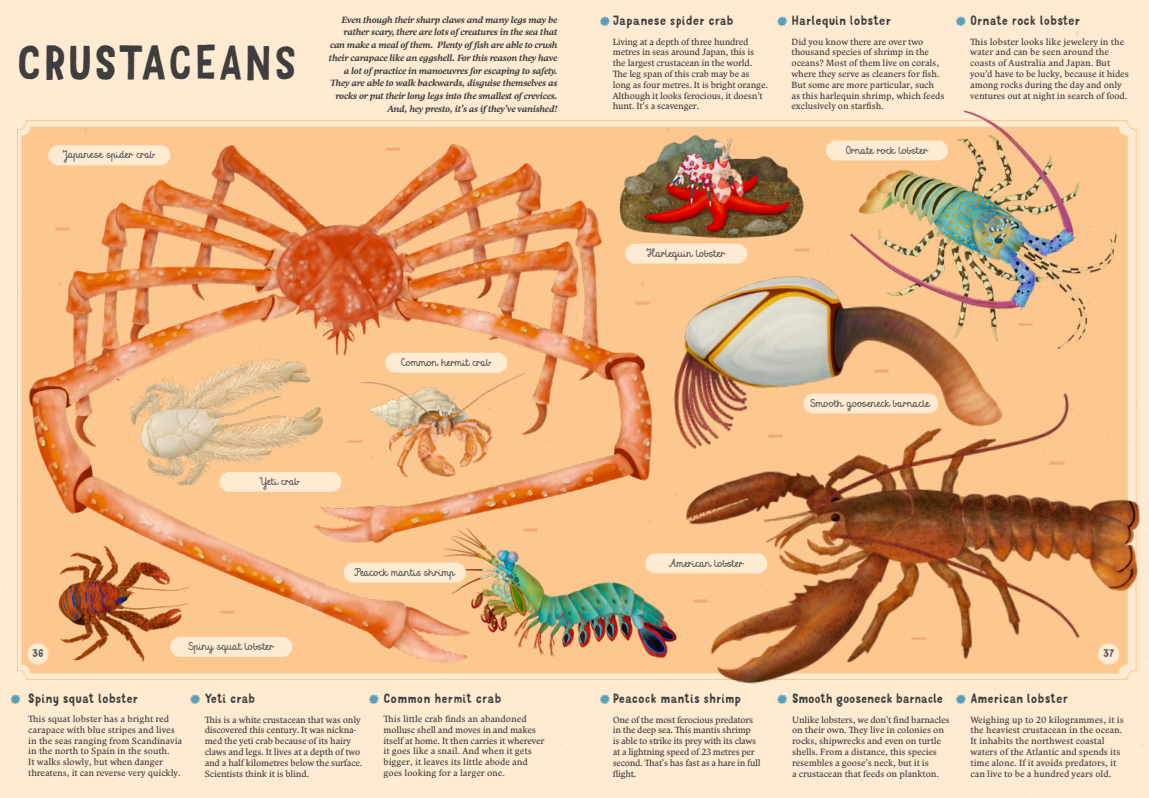
<style>
.page{position:relative;width:1149px;height:798px;background:#fff}
.page>*{position:absolute;margin:0;border:0;box-sizing:border-box;transform-origin:0 0}
.PODkap{font:46.5px "Mr Dodo";letter-spacing:.02em;color:#3e3e3f}
.text{font:15px "Mr Dodo";color:#599eb7}
.ZVÍŘATA{font:12.75px "Mr Dodo";color:#3e3e3f}
.ZVÍŘATA-2{font:12.75px "Mr Dodo";letter-spacing:-.02em;color:#3e3e3f}
.popisky{font:10.73px "Mrs White";color:#57585a}
.t1{font:10.5px "Mr Dodo";color:#57585a}
.text-2{font:9px/10.8px "Comenia Serif Pro";letter-spacing:-.01em;color:#3e3e3f}
.úvodní_text{font:italic 700 9px/12.8px "Comenia Serif Pro";letter-spacing:-.02em;color:#3e3e3f;text-align:right}
.text-3{font:9px/10.8px "Comenia Serif Pro";letter-spacing:-.03em;color:#3e3e3f}
</style>
<div class="page">
<img style="left:0;top:106px;width:779px;height:574px">
<img style="left:102px;top:346px;width:249px;height:147px">
<img style="left:426px;top:514px;width:209px;height:162px">
<img style="left:32px;top:538px;width:168px;height:130px">
<img style="left:635px;top:344px;width:513px;height:405px">
<img style="left:617px;top:116px;width:176px;height:128px">
<img style="left:793px;top:103px;width:355px;height:255px">
<img style="left:646px;top:208px;width:367px;height:250px">
<img style="left:348px;top:359px;width:187px;height:128px">
<div style="left:28px;top:643px;width:20px;height:20px;background:#feebd1;border-radius:50%"></div>
<div style="left:28px;top:643px;width:20px;height:21px;border:1px solid #feebd1;border-radius:50%"></div>
<div style="left:1098px;top:643px;width:20px;height:20px;background:#feebd1;border-radius:50%"></div>
<div style="left:1097px;top:643px;width:21px;height:21px;border:1px solid #feebd1;border-radius:50%"></div>
<svg style="left:348px;top:440px;width:14px;height:2px"></svg>
<svg style="left:385px;top:148px;width:14px;height:2px"></svg>
<img style="left:55px;top:227px;width:15px;height:3px">
<img style="left:523px;top:528px;width:14px;height:3px">
<svg style="left:220px;top:610px;width:14px;height:2px"></svg>
<img style="left:693px;top:599px;width:14px;height:3px">
<svg style="left:635px;top:302px;width:14px;height:2px"></svg>
<svg style="left:794px;top:249px;width:14px;height:2px"></svg>
<svg style="left:767px;top:435px;width:15px;height:2px"></svg>
<img style="left:874px;top:369px;width:14px;height:3px">
<svg style="left:911px;top:637px;width:14px;height:2px"></svg>
<img style="left:1049px;top:461px;width:14px;height:3px">
<svg style="left:1017px;top:323px;width:15px;height:2px"></svg>
<div style="left:48px;top:145px;width:122px;height:20px;background:#feebd1;border-radius:10px"></div>
<div style="left:219px;top:471px;width:122px;height:20px;background:#feebd1;border-radius:10px"></div>
<div style="left:170px;top:636px;width:122px;height:20px;background:#feebd1;border-radius:10px"></div>
<div style="left:385px;top:352px;width:122px;height:20px;background:#feebd1;border-radius:10px"></div>
<div style="left:343px;top:562px;width:123px;height:20px;background:#feebd1;border-radius:10px"></div>
<div style="left:645px;top:553px;width:122px;height:20px;background:#feebd1;border-radius:10px"></div>
<div style="left:625px;top:243px;width:122px;height:20px;background:#feebd1;border-radius:10px"></div>
<div style="left:803px;top:393px;width:135px;height:20px;background:#feebd1;border-radius:10px"></div>
<div style="left:825px;top:140px;width:122px;height:20px;background:#feebd1;border-radius:10px"></div>
<p class="PODkap" style="left:17px;top:34px;width:282px">CRUSTACEANS</p>
<p class="popisky" style="left:63px;top:147px;width:93px">Japanese spider crab</p>
<p class="úvodní_text" style="left:329px;top:13px;width:230px">Even though their sharp claws and many legs may be rather scary, there are lots of creatures in the sea that can make a meal of them. Plenty of fish are able to crush their carapace like an eggshell. For this reason they have a lot of practice in manoeuvres for escaping to safety.<br>They are able to walk backwards, disguise themselves as rocks or put their long legs into the smallest of crevices.<br>And, hey presto, it’s as if they’ve vanished!</p>
<p class="popisky" style="left:261px;top:474px;width:40px">Yeti crab</p>
<p class="popisky" style="left:401px;top:355px;width:91px">Common hermit crab</p>
<p class="popisky" style="left:355px;top:564px;width:101px">Peacock mantis shrimp</p>
<p class="ZVÍŘATA" style="left:612px;top:13px;width:122px">Japanese spider crab</p>
<p class="text-2" style="left:612px;top:36px;width:157px">Living at a depth of three hundred metres in seas around Japan, this is the largest crustacean in the world.<br>The leg span of this crab may be as long as four metres. It is bright orange.<br>Although it looks ferocious, it doesn’t hunt. It’s a scavenger.</p>
<p class="ZVÍŘATA" style="left:791px;top:13px;width:101px">Harlequin lobster</p>
<p class="text-2" style="left:791px;top:36px;width:154px">Did you know there are over two thousand species of shrimp in the oceans? Most of them live on corals, where they serve as cleaners for fish.<br>But some are more particular, such as this harlequin shrimp, which feeds exclusively on starfish.</p>
<p class="ZVÍŘATA" style="left:969px;top:13px;width:111px">Ornate rock lobster</p>
<p class="text-2" style="left:969px;top:36px;width:160px">This lobster looks like jewelery in the water and can be seen around the coasts of Australia and Japan. But you’d have to be lucky, because it hides among rocks during the day and only ventures out at night in search of food.</p>
<p class="text" style="left:598px;top:12px;width:14px">✹</p>
<p class="text" style="left:775px;top:12px;width:14px">✹</p>
<p class="text" style="left:954px;top:12px;width:14px">✹</p>
<p class="popisky" style="left:647px;top:246px;width:79px">Harlequin lobster</p>
<p class="popisky" style="left:669px;top:556px;width:76px">American lobster</p>
<p class="popisky" style="left:845px;top:143px;width:83px">Ornate rock lobster</p>
<p class="popisky" style="left:810px;top:396px;width:121px">Smooth gooseneck barnacle</p>
<p class="popisky" style="left:189px;top:639px;width:87px">Spiny squat lobster</p>
<p class="t1" style="left:32px;top:646px;width:13px">36</p>
<p class="t1" style="left:1102px;top:646px;width:13px">37</p>
<p class="ZVÍŘATA" style="left:970px;top:690px;width:99px">American lobster</p>
<p class="text-2" style="left:970px;top:713px;width:155px">Weighing up to 20 kilogrammes, it is the heaviest crustacean in the ocean.<br>It inhabits the northwest coastal waters of the Atlantic and spends its time alone. If it avoids predators, it can live to be a hundred years old.</p>
<p class="ZVÍŘATA" style="left:28px;top:689px;width:111px">Spiny squat lobster</p>
<p class="text-2" style="left:28px;top:713px;width:155px">This squat lobster has a bright red carapace with blue stripes and lives in the seas ranging from Scandinavia in the north to Spain in the south.<br>It walks slowly, but when danger threatens, it can reverse very quickly.</p>
<p class="ZVÍŘATA" style="left:383px;top:689px;width:120px">Common hermit crab</p>
<p class="text-2" style="left:383px;top:713px;width:162px">This little crab finds an abandoned mollusc shell and moves in and makes itself at home. It then carries it wherever it goes like a snail. And when it gets bigger, it leaves its little abode and goes looking for a larger one.</p>
<p class="ZVÍŘATA" style="left:205px;top:690px;width:52px">Yeti crab</p>
<p class="text-2" style="left:205px;top:713px;width:159px">This is a white crustacean that was only discovered this century. It was nickna&shy;med the yeti crab because of its hairy claws and legs. It lives at a depth of two and a half kilometres below the surface.<br>Scientists think it is blind.</p>
<p class="ZVÍŘATA-2" style="left:791px;top:690px;width:152px">Smooth gooseneck barnacle</p>
<p class="text-2" style="left:791px;top:713px;width:159px">Unlike lobsters, we don’t find barnacles on their own. They live in colonies on rocks, shipwrecks and even on turtle shells. From a distance, this species resembles a goose’s neck, but it is<br>a crustacean that feeds on plankton.</p>
<p class="ZVÍŘATA" style="left:612px;top:690px;width:130px">Peacock mantis shrimp</p>
<p class="text-3" style="left:612px;top:713px;width:149px">One of the most ferocious predators in the deep sea. This mantis shrimp<br>is able to strike its prey with its claws at a lightning speed of 23 metres per second. That’s has fast as a hare in full flight.</p>
<p class="text" style="left:10px;top:690px;width:14px">✹</p>
<p class="text" style="left:189px;top:690px;width:14px">✹</p>
<p class="text" style="left:367px;top:690px;width:14px">✹</p>
<p class="text" style="left:598px;top:689px;width:14px">✹</p>
<p class="text" style="left:775px;top:689px;width:14px">✹</p>
<p class="text" style="left:954px;top:689px;width:14px">✹</p>
</div>
